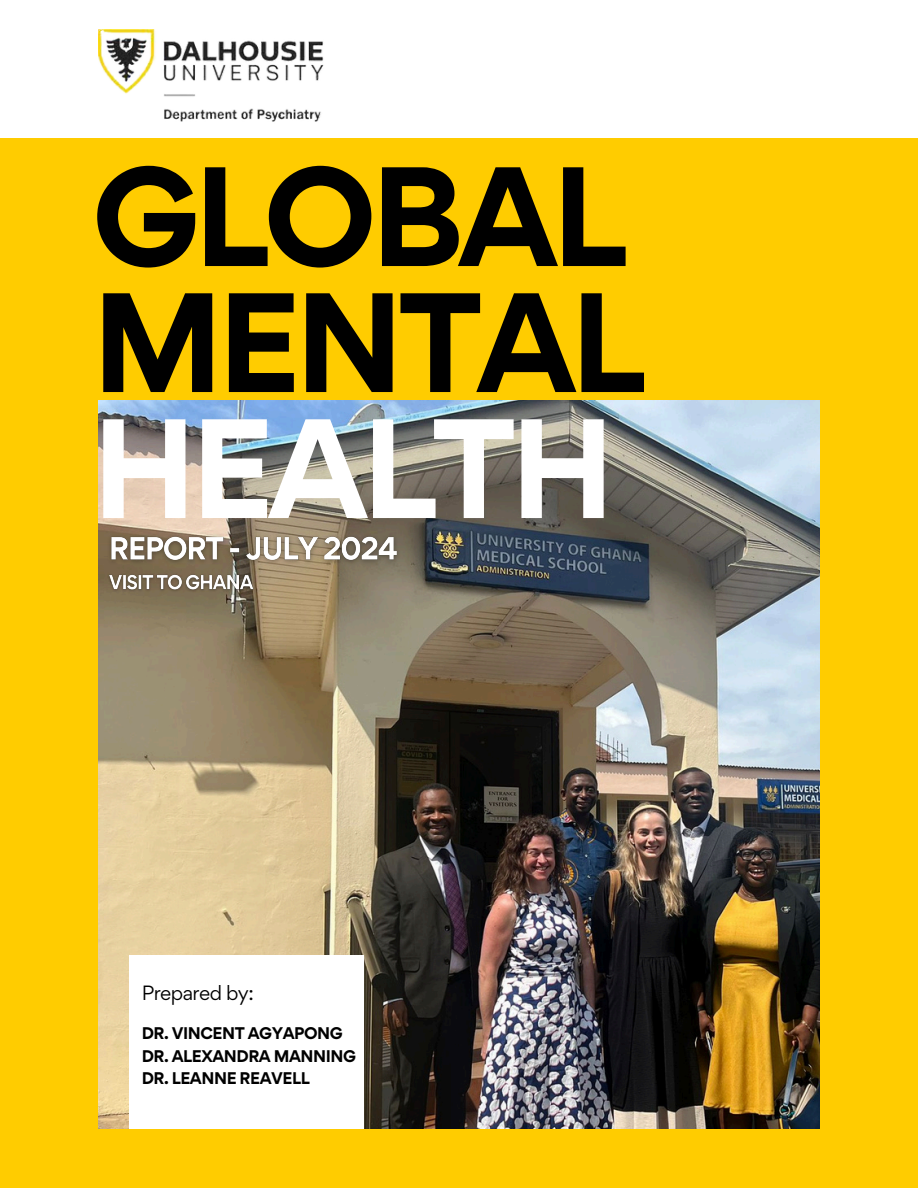
<style>
.page{position:relative;width:918px;height:1188px;background:#fc0}
.page>*{position:absolute;margin:0;border:0;box-sizing:border-box;transform-origin:0 0}
.t1{font:700 126.15px/126px "Gordita";letter-spacing:-.05em;color:#000}
.t2{font:18.45px "Gordita";letter-spacing:-.03em;color:#000}
.t3{font:700 15px "Gordita";letter-spacing:-.03em;color:#000}
.s1{color:#fff}
</style>
<div class="page">
<img style="left:98px;top:401px;width:721px;height:728px">
<div style="left:129px;top:955px;width:235px;height:174px;background:#fff"></div>
<div style="left:0;top:0;width:918px;height:138px;background:#fff"></div>
<img style="left:98px;top:30px;width:226px;height:92px">
<img style="left:104px;top:530px;width:301px;height:38px">
<img style="left:104px;top:570px;width:156px;height:26px">
<h1 class="t1" style="left:92px;top:153px;width:556px">GLOBAL<br>MENTAL<br><span class="s1">HEALTH</span></h1>
<p class="t2" style="left:142px;top:980px;width:113px">Prepared by:</p>
<h4 class="t3" style="left:142px;top:1024px;width:203px">DR. VINCENT AGYAPONG</h4>
<p class="t3" style="left:142px;top:1046px;width:216px">DR. ALEXANDRA MANNING</p>
<p class="t3" style="left:142px;top:1069px;width:170px">DR. LEANNE REAVELL</p>
</div>
